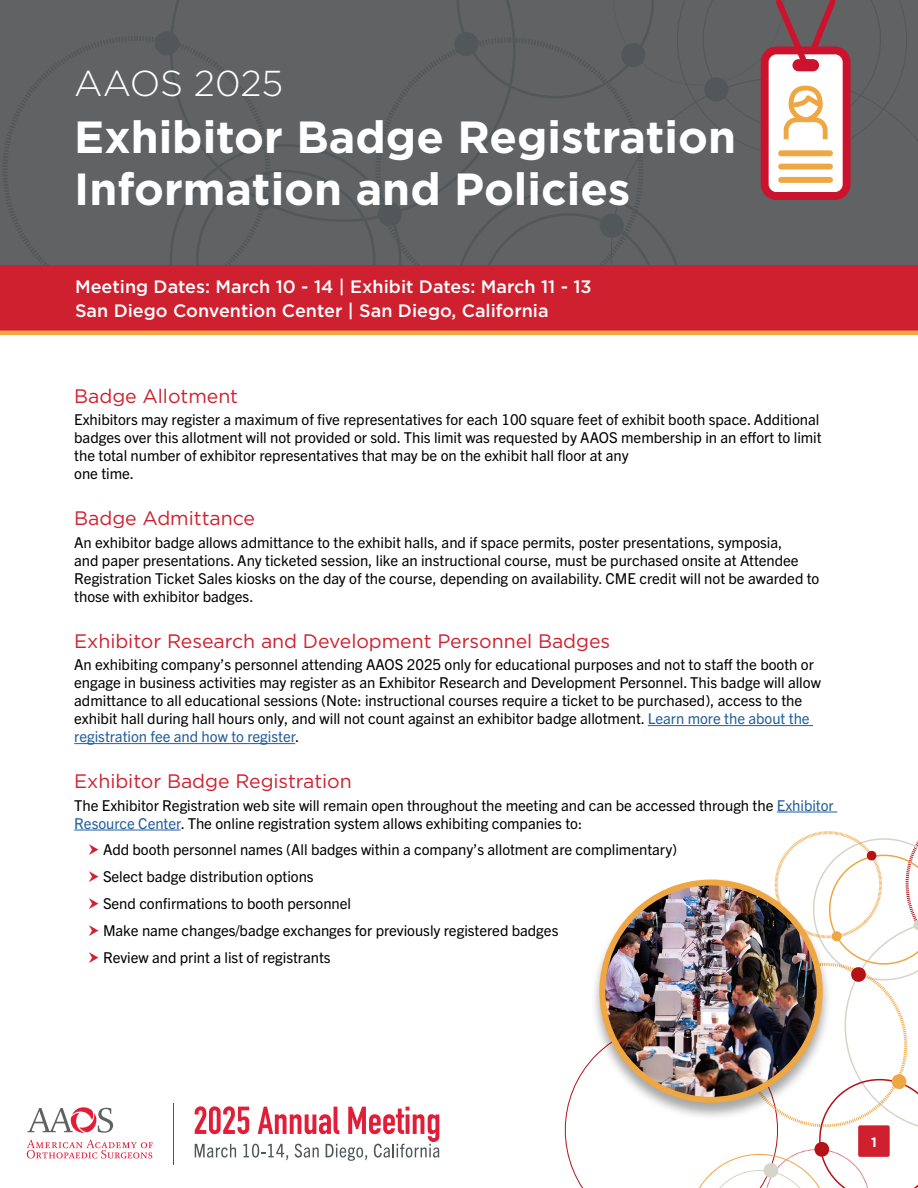
<style>
.page{position:relative;width:918px;height:1188px;background:#fff}
.page>*{position:absolute;margin:0;border:0;box-sizing:border-box;transform-origin:0 0}
.t1{font:700 45px/52.5px "Gotham";color:#fff}
.t2{font:300 36px "Gotham";letter-spacing:-.005em;color:#fff}
.t3{font:19.5px "Gotham";letter-spacing:-.005em;color:#cf202f}
.t4{font:500 18px/24px "Gotham";color:#fff}
.t5{font:15px/18px "Trade Gothic Next LT Pro";letter-spacing:-.005em;color:#000}
.t6{font:700 13.5px "Gotham";color:#fff}
.s1{color:#215e9e}
</style>
<div class="page">
<svg style="left:564px;top:811px;width:354px;height:377px"></svg>
<div style="left:858px;top:1125px;width:32px;height:32px;background:#cf202f;border-radius:2px"></div>
<div style="left:0;top:0;width:918px;height:265px;background:#606264"></div>
<svg style="left:3px;top:36px;width:161px;height:229px"></svg>
<svg style="left:170px;top:0;width:97px;height:144px"></svg>
<svg style="left:170px;top:144px;width:206px;height:121px"></svg>
<svg style="left:376px;top:52px;width:77px;height:213px"></svg>
<div style="left:378px;top:202px;width:24px;height:24px;background:#52575a;border-radius:50%"></div>
<div style="left:256px;top:194px;width:16px;height:16px;background:#52575a;border-radius:50%"></div>
<div style="left:155px;top:31px;width:24px;height:24px;background:#52575a;border-radius:50%"></div>
<hr style="left:648px;top:725px;width:165px;height:1px;background:#215e9e">
<hr style="left:74px;top:743px;width:221px;height:1px;background:#215e9e">
<hr style="left:777px;top:812px;width:60px;height:1px;background:#215e9e">
<hr style="left:74px;top:830px;width:107px;height:1px;background:#215e9e">
<div style="left:0;top:265px;width:918px;height:66px;background:#cf202f"></div>
<hr style="left:0;top:331px;width:918px;height:4px;background:#eea742">
<svg style="left:195px;top:1106px;width:244px;height:55px"></svg>
<svg style="left:27px;top:1140px;width:126px;height:18px"></svg>
<svg style="left:27px;top:1107px;width:86px;height:26px"></svg>
<hr style="left:173px;top:1103px;width:1px;height:61px;background:#52575a">
<svg style="left:453px;top:0;width:454px;height:265px"></svg>
<div style="left:590px;top:879px;width:242px;height:242px;background:#000;opacity:.35"></div>
<img style="left:602px;top:883px;width:218px;height:217px;border-radius:109px">
<div style="left:599px;top:880px;width:224px;height:223px;border:6px solid #eea742;border-radius:50%"></div>
<h2 class="t2" style="left:74px;top:61px;width:211px">AAOS 2025</h2>
<h1 class="t1" style="left:74px;top:110px;width:663px">Exhibitor Badge Registration<br>Information and Policies</h1>
<p class="t4" style="left:75px;top:274px;width:518px">Meeting Dates: March 10 - 14 | Exhibit Dates: March 11 - 13<br>San Diego Convention Center | San Diego, California</p>
<h3 class="t3" style="left:74px;top:383px;width:165px">Badge Allotment</h3>
<p class="t5" style="left:74px;top:410px;width:749px">Exhibitors may register a maximum of five representatives for each 100 square feet of exhibit booth space. Additional badges over this allotment will not provided or sold. This limit was requested by AAOS membership in an effort to limit the total number of exhibitor representatives that may be on the exhibit hall floor at any<br>one time.</p>
<h3 class="t3" style="left:74px;top:506px;width:182px">Badge Admittance</h3>
<p class="t5" style="left:74px;top:532px;width:747px">An exhibitor badge allows admittance to the exhibit halls, and if space permits, poster presentations, symposia,<br>and paper presentations. Any ticketed session, like an instructional course, must be purchased onsite at Attendee Registration Ticket Sales kiosks on the day of the course, depending on availability. CME credit will not be awarded to those with exhibitor badges.</p>
<h3 class="t3" style="left:74px;top:628px;width:537px">Exhibitor Research and Development Personnel Badges</h3>
<p class="t5" style="left:74px;top:655px;width:748px">An exhibiting company’s personnel attending AAOS 2025 only for educational purposes and not to staff the booth or engage in business activities may register as an Exhibitor Research and Development Personnel. This badge will allow admittance to all educational sessions (Note: instructional courses require a ticket to be purchased), access to the exhibit hall during hall hours only, and will not count against an exhibitor badge allotment. <span class="s1">Learn more the about the registration fee and how to register</span>.</p>
<h3 class="t3" style="left:74px;top:769px;width:279px">Exhibitor Badge Registration</h3>
<p class="t5" style="left:74px;top:795px;width:761px">The Exhibitor Registration web site will remain open throughout the meeting and can be accessed through the <span class="s1">Exhibitor<br>Resource Center</span>. The online registration system allows exhibiting companies to:</p>
<p class="t5" style="left:103px;top:836px;width:576px;line-height:26.8px">Add booth personnel names (All badges within a company’s allotment are complimentary)<br>Select badge distribution options<br>Send confirmations to booth personnel<br>Make name changes/badge exchanges for previously registered badges<br>Review and print a list of registrants</p>
<p class="t6" style="left:871px;top:1133px;width:7px">1</p>
</div>
